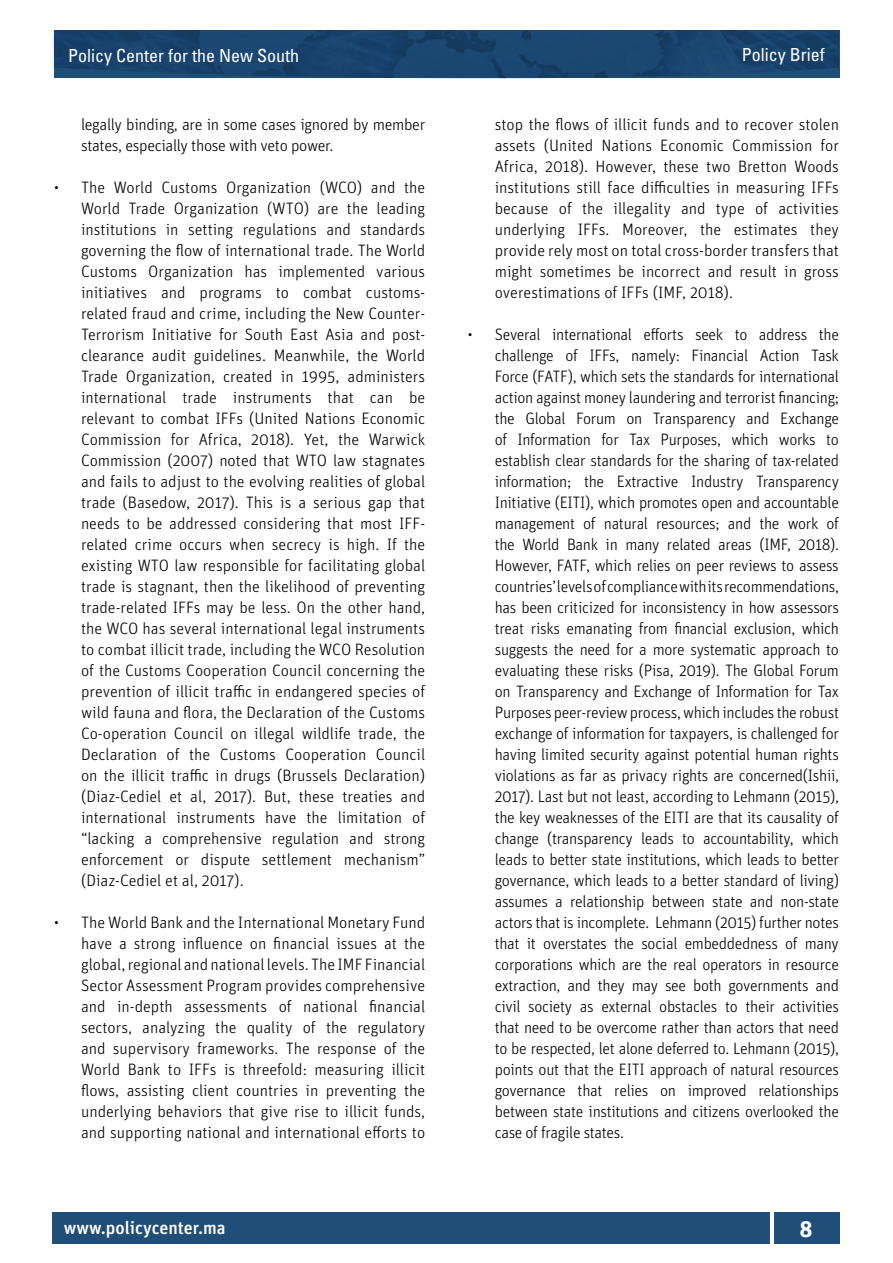
<style>
.page{position:relative;width:893px;height:1263px;background:#fff}
.page>*{position:absolute;margin:0;border:0;box-sizing:border-box;transform-origin:0 0}
.t1{font:700 22.5px "Unit Pro";color:#fff}
.t2{font:condensed 18px "Univers LT Std";color:#fff}
.t3{font:500 18px "Unit Pro";color:#fff}
.t4{font:300 16.5px/21px "Unit Pro";color:#000;text-align:justify}
.t5{font:300 16.5px/21px "Unit Pro";letter-spacing:-.02em;color:#000}
</style>
<div class="page">
<div style="left:52px;top:1212px;width:718px;height:31px;background:#1f4e79"></div>
<div style="left:774px;top:1212px;width:65px;height:31px;background:#1f4e79"></div>
<img style="left:54px;top:30px;width:785px;height:49px">
<p class="t2" style="left:68px;top:44px;width:232px">Policy Center for the New South</p>
<p class="t2" style="left:742px;top:43px;width:84px">Policy Brief</p>
<p class="t5" style="left:81px;top:114px;width:346px">legally binding, are in some cases ignored by member states, especially those with veto power.</p>
<p class="t4" style="left:81px;top:177px;width:346px;text-indent:-27px">• The World Customs Organization (WCO) and the World Trade Organization (WTO) are the leading institutions in setting regulations and standards governing the flow of international trade. The World Customs Organization has implemented various initiatives and programs to combat customs&shy;related fraud and crime, including the New Counter-Terrorism Initiative for South East Asia and post&shy;clearance audit guidelines. Meanwhile, the World Trade Organization, created in 1995, administers international trade instruments that can be relevant to combat IFFs (United Nations Economic Commission for Africa, 2018). Yet, the Warwick Commission (2007) noted that WTO law stagnates and fails to adjust to the evolving realities of global trade (Basedow, 2017). This is a serious gap that needs to be addressed considering that most IFF&shy;related crime occurs when secrecy is high. If the existing WTO law responsible for facilitating global trade is stagnant, then the likelihood of preventing trade-related IFFs may be less. On the other hand, the WCO has several international legal instruments to combat illicit trade, including the WCO Resolution of the Customs Cooperation Council concerning the prevention of illicit traffic in endangered species of wild fauna and flora, the Declaration of the Customs Co-operation Council on illegal wildlife trade, the Declaration of the Customs Cooperation Council on the illicit traffic in drugs (Brussels Declaration) (Diaz-Cediel et al, 2017). But, these treaties and international instruments have the limitation of “lacking a comprehensive regulation and strong enforcement or dispute settlement mechanism” (Diaz-Cediel et al, 2017).</p>
<p class="t4" style="left:81px;top:912px;width:346px;text-indent:-27px">• The World Bank and the International Monetary Fund have a strong influence on financial issues at the global, regional and national levels. The IMF Financial Sector Assessment Program provides comprehensive and in-depth assessments of national financial sectors, analyzing the quality of the regulatory and supervisory frameworks. The response of the World Bank to IFFs is threefold: measuring illicit flows, assisting client countries in preventing the underlying behaviors that give rise to illicit funds, and supporting national and international efforts to</p>
<p class="t4" style="left:495px;top:114px;width:346px">stop the flows of illicit funds and to recover stolen assets (United Nations Economic Commission for Africa, 2018). However, these two Bretton Woods institutions still face difficulties in measuring IFFs because of the illegality and type of activities underlying IFFs. Moreover, the estimates they provide rely most on total cross-border transfers that might sometimes be incorrect and result in gross overestimations of IFFs (IMF, 2018).</p>
<p class="t4" style="left:495px;top:324px;width:346px;text-indent:-27px">• Several international efforts seek to address the challenge of IFFs, namely: Financial Action Task Force (FATF), which sets the standards for international action against money laundering and terrorist financing; the Global Forum on Transparency and Exchange of Information for Tax Purposes, which works to establish clear standards for the sharing of tax-related information; the Extractive Industry Transparency Initiative (EITI), which promotes open and accountable management of natural resources; and the work of the World Bank in many related areas (IMF, 2018).<br>However, FATF, which relies on peer reviews to assess countries’ levels of compliance with its recommendations, has been criticized for inconsistency in how assessors treat risks emanating from financial exclusion, which suggests the need for a more systematic approach to evaluating these risks (Pisa, 2019). The Global Forum on Transparency and Exchange of Information for Tax Purposes peer-review process, which includes the robust exchange of information for taxpayers, is challenged for having limited security against potential human rights violations as far as privacy rights are concerned(Ishii, 2017). Last but not least, according to Lehmann (2015), the key weaknesses of the EITI are that its causality of change (transparency leads to accountability, which leads to better state institutions, which leads to better governance, which leads to a better standard of living) assumes a relationship between state and non-state actors that is incomplete. Lehmann (2015) further notes that it overstates the social embeddedness of many corporations which are the real operators in resource extraction, and they may see both governments and civil society as external obstacles to their activities that need to be overcome rather than actors that need to be respected, let alone deferred to. Lehmann (2015), points out that the EITI approach of natural resources governance that relies on improved relationships between state institutions and citizens overlooked the case of fragile states.</p>
<p class="t3" style="left:64px;top:1216px;width:164px">www.policycenter.ma</p>
<h1 class="t1" style="left:799px;top:1214px;width:15px">8</h1>
</div>
